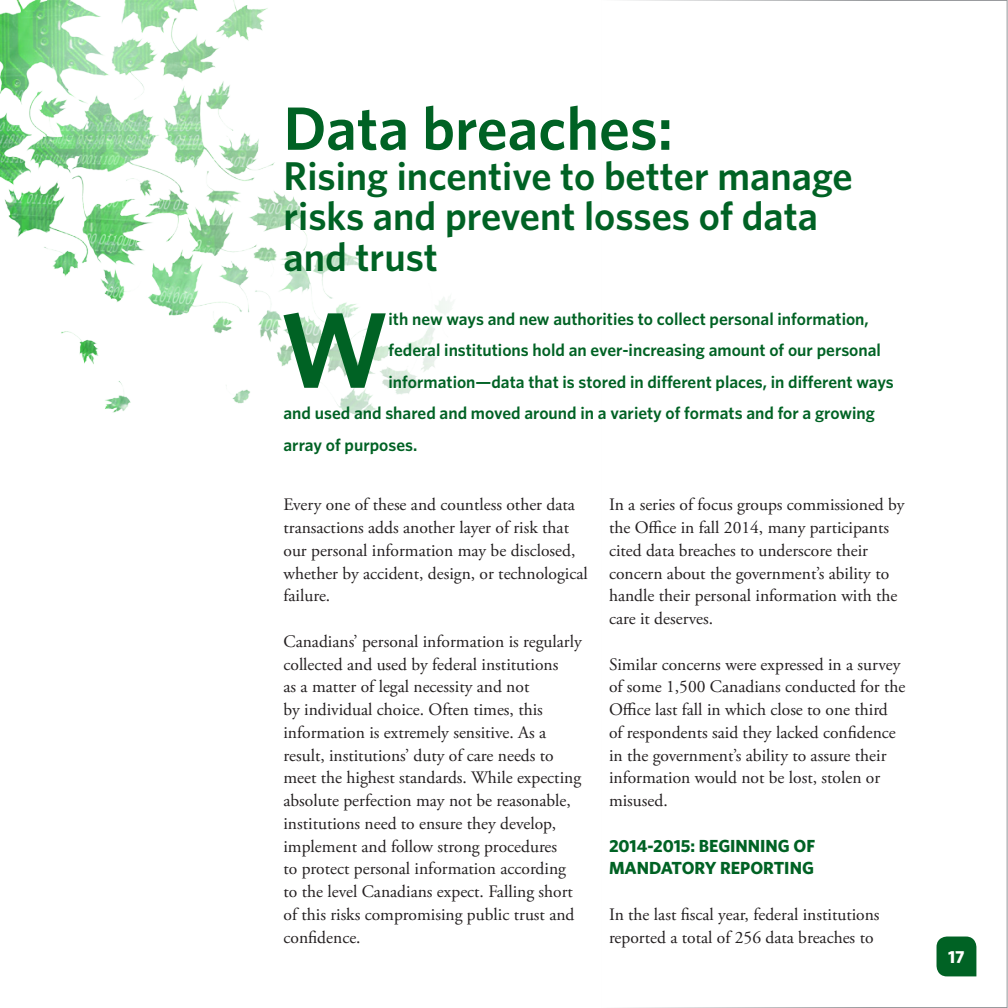
<style>
.page{position:relative;width:1008px;height:1008px;background:#fff}
.page>*{position:absolute;margin:0;border:0;box-sizing:border-box;transform-origin:0 0}
.t1{font:600 107.8px "Whitney";color:#006224}
.Heading{font:600 61.25px "Whitney";color:#006224}
.Heading-2{font:600 40.25px/40.2px "Whitney";color:#006224}
.t2{font:17.5px/22.8px "Adobe Garamond Pro";color:#231f20}
.t3{font:600 17.5px "Whitney";color:#006224}
.Subhead_2{font:700 17.5px/22.8px "Whitney";color:#006224}
.t4{font:700 17.5px "Whitney";color:#fff}
</style>
<div class="page">
<img style="left:0;top:0;width:452px;height:417px">
<div style="left:601px;top:0;width:407px;height:1008px;background:#fff;border:1px solid #939598"></div>
<div style="left:937px;top:937px;width:39px;height:39px;background:#006224"></div>
<p class="Heading" style="left:284px;top:91px;width:391px">Data breaches:</p>
<p class="Heading-2" style="left:284px;top:155px;width:571px">Rising incentive to better manage risks and prevent losses of data and trust</p>
<p class="t1" style="left:280px;top:285px;width:110px">W</p>
<p class="t3" style="left:389px;top:308px;width:482px">ith new ways and new authorities to collect personal information,</p>
<p class="t3" style="left:389px;top:340px;width:494px">federal institutions hold an ever-increasing amount of our personal</p>
<p class="t3" style="left:389px;top:371px;width:507px">information—data that is stored in different places, in different ways</p>
<p class="t3" style="left:284px;top:403px;width:593px">and used and shared and moved around in a variety of formats and for a growing</p>
<p class="t3" style="left:284px;top:434px;width:135px">array of purposes.</p>
<p class="t2" style="left:284px;top:494px;width:306px">Every one of these and countless other data transactions adds another layer of risk that our personal information may be disclosed, whether by accident, design, or technological failure.</p>
<p class="t2" style="left:284px;top:631px;width:300px">Canadians’ personal information is regularly collected and used by federal institutions<br>as a matter of legal necessity and not<br>by individual choice. Often times, this information is extremely sensitive. As a result, institutions’ duty of care needs to meet the highest standards. While expecting absolute perfection may not be reasonable, institutions need to ensure they develop, implement and follow strong procedures<br>to protect personal information according to the level Canadians expect. Falling short of this risks compromising public trust and confidence.</p>
<p class="t2" style="left:609px;top:494px;width:297px">In a series of focus groups commissioned by the Office in fall 2014, many participants cited data breaches to underscore their concern about the government’s ability to handle their personal information with the care it deserves.</p>
<p class="t2" style="left:609px;top:653px;width:298px">Similar concerns were expressed in a survey of some 1,500 Canadians conducted for the Office last fall in which close to one third of respondents said they lacked confidence in the government’s ability to assure their information would not be lost, stolen or misused.</p>
<p class="Subhead_2" style="left:609px;top:834px;width:208px">2014-2015: BEGINNING OF<br>MANDATORY REPORTING</p>
<p class="t2" style="left:609px;top:904px;width:272px">In the last fiscal year, federal institutions reported a total of 256 data breaches to</p>
<p class="t4" style="left:948px;top:946px;width:18px">17</p>
</div>
